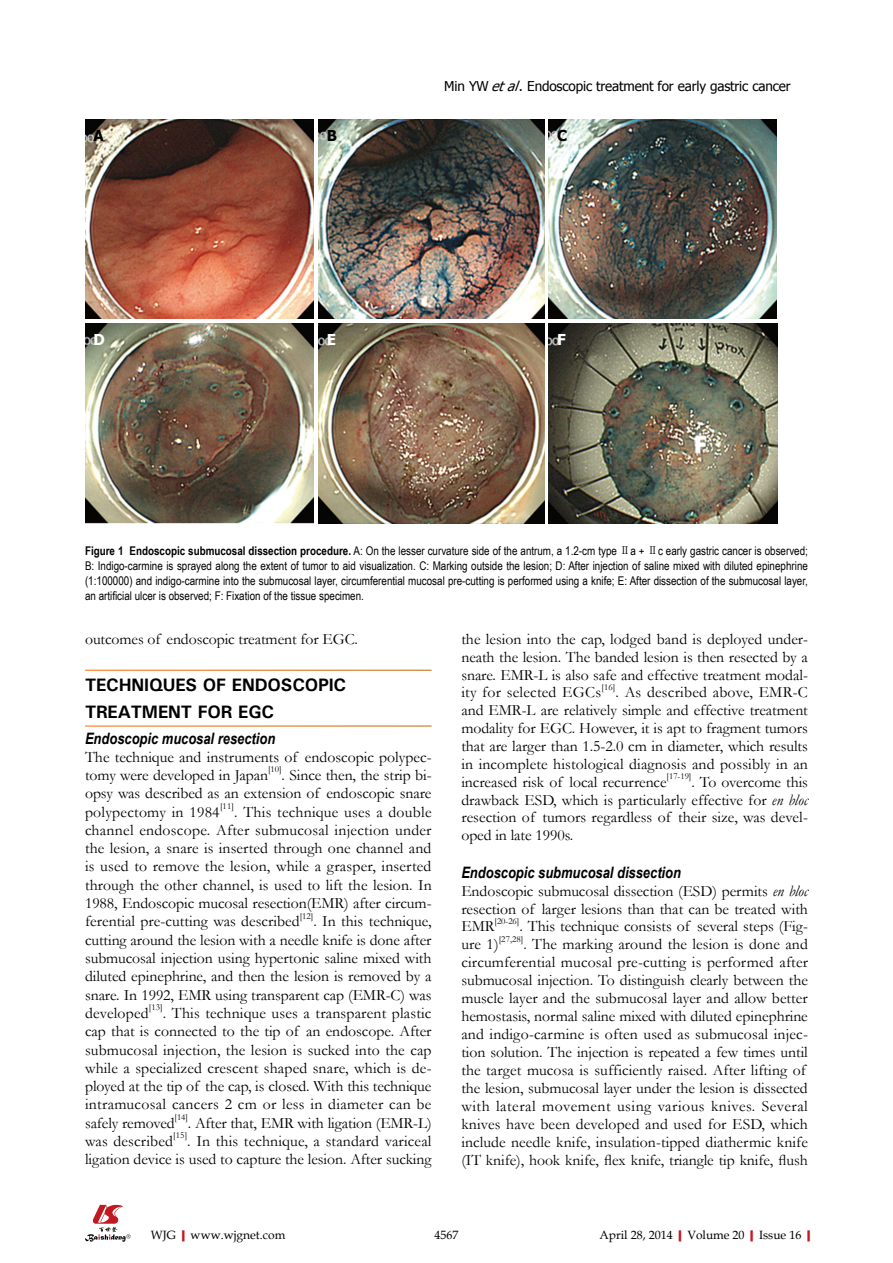
<style>
.page{position:relative;width:893px;height:1263px;background:#fff}
.page>*{position:absolute;margin:0;border:0;box-sizing:border-box;transform-origin:0 0}
.t1{font:700 18px/27px "Univers";letter-spacing:-.01em;color:#000}
.t2{font:15.75px/18.3px "Garamond";color:#000;text-align:justify}
.t3{font:italic 700 15.75px "Arial Narrow";color:#000}
.t4{font:700 15px "Tahoma";color:#000}
.t5{font:700 15px "Tahoma";color:#fff}
.t6{font:13.5px "Tahoma";letter-spacing:-.01em;color:#000}
.t7{font:12px/15px "Arial Narrow";color:#000;text-align:justify}
.t8{font:12px "Book Antiqua";color:#000}
.t9{font:9.15px "Garamond";letter-spacing:.005em;color:#000}
.s1{font-style:italic}
.s2{font-weight:700}
.s3{font-family:"Koz Min Pro";font-size:10.5px}
.s4{font-weight:700;color:#c01920}
</style>
<div class="page">
<svg style="left:85px;top:1205px;width:46px;height:37px"></svg>
<img style="left:85px;top:119px;width:229px;height:200px">
<img style="left:318px;top:119px;width:226px;height:200px">
<img style="left:549px;top:119px;width:228px;height:200px">
<img style="left:85px;top:323px;width:229px;height:200px">
<img style="left:318px;top:323px;width:226px;height:200px">
<img style="left:549px;top:323px;width:228px;height:200px">
<p class="t6" style="left:444px;top:77px;width:348px">Min YW <span class="s1">etal</span>. Endoscopic treatment for early gastric cancer</p>
<p class="t4" style="left:94px;top:125px;width:12px">A</p>
<p class="t4" style="left:327px;top:125px;width:12px">B</p>
<p class="t4" style="left:557px;top:125px;width:12px">C</p>
<p class="t5" style="left:94px;top:329px;width:13px">D</p>
<p class="t5" style="left:327px;top:329px;width:11px">E</p>
<p class="t5" style="left:557px;top:329px;width:10px">F</p>
<p class="t7" style="left:85px;top:542px;width:724px"><span class="s2">Figure 1 Endoscopic submucosal dissection procedure.</span> A: On the lesser curvature side of the antrum, a 1.2-cm type <span class="s3">Ⅱ</span>a + <span class="s3">Ⅱ</span>c early gastric cancer is observed; B: Indigo-carmine is sprayed along the extent of tumor to aid visualization. C: Marking outside the lesion; D: After injection of saline mixed with diluted epinephrine (1:100000) and indigo-carmine into the submucosal layer, circumferential mucosal pre-cutting is performed using a knife; E: After dissection of the submucosal layer, an artificial ulcer is observed; F: Fixation of the tissue specimen.</p>
<p class="t2" style="left:85px;top:629px;width:274px">outcomes of endoscopic treatment for EGC.</p>
<p class="t1" style="left:85px;top:671px;width:263px">TECHNIQUES OF ENDOSCOPIC<br>TREATMENT FOR EGC</p>
<p class="t3" style="left:85px;top:726px;width:192px">Endoscopic mucosal resection</p>
<p class="t2" style="left:85px;top:747px;width:348px">The technique and instruments of endoscopic polypec&shy;tomy were developed in Japan</p>
<p class="t9" style="left:268px;top:763px;width:15px">[10]</p>
<p class="t2" style="left:85px;top:765px;width:348px;text-indent:197px">. Since then, the strip bi&shy;opsy was described as an extension of endoscopic snare polypectomy in 1984</p>
<p class="t9" style="left:220px;top:800px;width:16px">[11]</p>
<p class="t2" style="left:85px;top:802px;width:348px;text-indent:149px">. This technique uses a double channel endoscope. After submucosal injection under the lesion, a snare is inserted through one channel and is used to remove the lesion, while a grasper, inserted through the other channel, is used to lift the lesion. In 1988, Endoscopic mucosal resection(EMR) after circum&shy;ferential pre-cutting was described</p>
<p class="t9" style="left:300px;top:910px;width:15px">[12]</p>
<p class="t2" style="left:85px;top:912px;width:348px;text-indent:228px">. In this technique, cutting around the lesion with a needle knife is done after submucosal injection using hypertonic saline mixed with diluted epinephrine, and then the lesion is removed by a snare. In 1992, EMR using transparent cap (EMR-C) was developed</p>
<p class="t9" style="left:149px;top:1001px;width:15px">[13]</p>
<p class="t2" style="left:85px;top:1003px;width:348px;text-indent:78px">. This technique uses a transparent plastic cap that is connected to the tip of an endoscope. After submucosal injection, the lesion is sucked into the cap while a specialized crescent shaped snare, which is de&shy;ployed at the tip of the cap, is closed. With this technique intramucosal cancers 2 cm or less in diameter can be safely removed</p>
<p class="t9" style="left:175px;top:1111px;width:15px">[14]</p>
<p class="t2" style="left:188px;top:1113px;width:245px">. After that, EMR with ligation (EMR-L)</p>
<p class="t2" style="left:85px;top:1131px;width:90px">was described</p>
<p class="t9" style="left:173px;top:1129px;width:15px">[15]</p>
<p class="t2" style="left:85px;top:1131px;width:348px;text-align:right">. In this technique, a standard variceal<br>ligation device is used to capture the lesion. After sucking</p>
<p class="t2" style="left:461px;top:630px;width:348px;line-height:17.9px">the lesion into the cap, lodged band is deployed under&shy;neath the lesion. The banded lesion is then resected by a snare. EMR-L is also safe and effective treatment modal&shy;ity for selected EGCs</p>
<p class="t9" style="left:601px;top:681px;width:16px">[16]</p>
<p class="t2" style="left:461px;top:683px;width:348px;line-height:17.9px;text-indent:154px">. As described above, EMR-C and EMR-L are relatively simple and effective treatment modality for EGC. However, it is apt to fragment tumors that are larger than 1.5-2.0 cm in diameter, which results in incomplete histological diagnosis and possibly in an increased risk of local recurrence</p>
<p class="t9" style="left:667px;top:770px;width:26px">[17-19]</p>
<p class="t2" style="left:461px;top:772px;width:348px;line-height:17.9px;text-indent:230px">. To overcome this drawback ESD, which is particularly effective for <span class="s1">en bloc </span>resection of tumors regardless of their size, was devel&shy;oped in late 1990s.</p>
<p class="t3" style="left:461px;top:860px;width:221px">Endoscopic submucosal dissection</p>
<p class="t2" style="left:461px;top:881px;width:348px">Endoscopic submucosal dissection (ESD) permits <span class="s1">en bloc </span>resection of larger lesions than that can be treated with EMR</p>
<p class="t9" style="left:494px;top:915px;width:26px">[20-26]</p>
<p class="t2" style="left:519px;top:917px;width:290px">. This technique consists of several steps (Fig-</p>
<p class="t2" style="left:461px;top:935px;width:39px">ure 1)</p>
<p class="t9" style="left:499px;top:933px;width:26px">[27,28]</p>
<p class="t2" style="left:461px;top:935px;width:348px;text-align:left;text-indent:62px">. The marking around the lesion is done and circumferential mucosal pre-cutting is performed after submucosal injection. To distinguish clearly between the muscle layer and the submucosal layer and allow better hemostasis, normal saline mixed with diluted epinephrine and indigo-carmine is often used as submucosal injec&shy;tion solution. The injection is repeated a few times until the target mucosa is sufficiently raised. After lifting of the lesion, submucosal layer under the lesion is dissected with lateral movement using various knives. Several knives have been developed and used for ESD, which include needle knife, insulation-tipped diathermic knife (IT knife), hook knife, flex knife, triangle tip knife, flush</p>
<p class="t8" style="left:151px;top:1226px;width:136px">WJG<span class="s4">|</span>www.wjgnet.com</p>
<p class="t8" style="left:434px;top:1226px;width:25px">4567</p>
<p class="t8" style="left:599px;top:1226px;width:218px">April 28, 2014<span class="s4">|</span>Volume 20<span class="s4">|</span>Issue 16<span class="s4">|</span></p>
</div>
